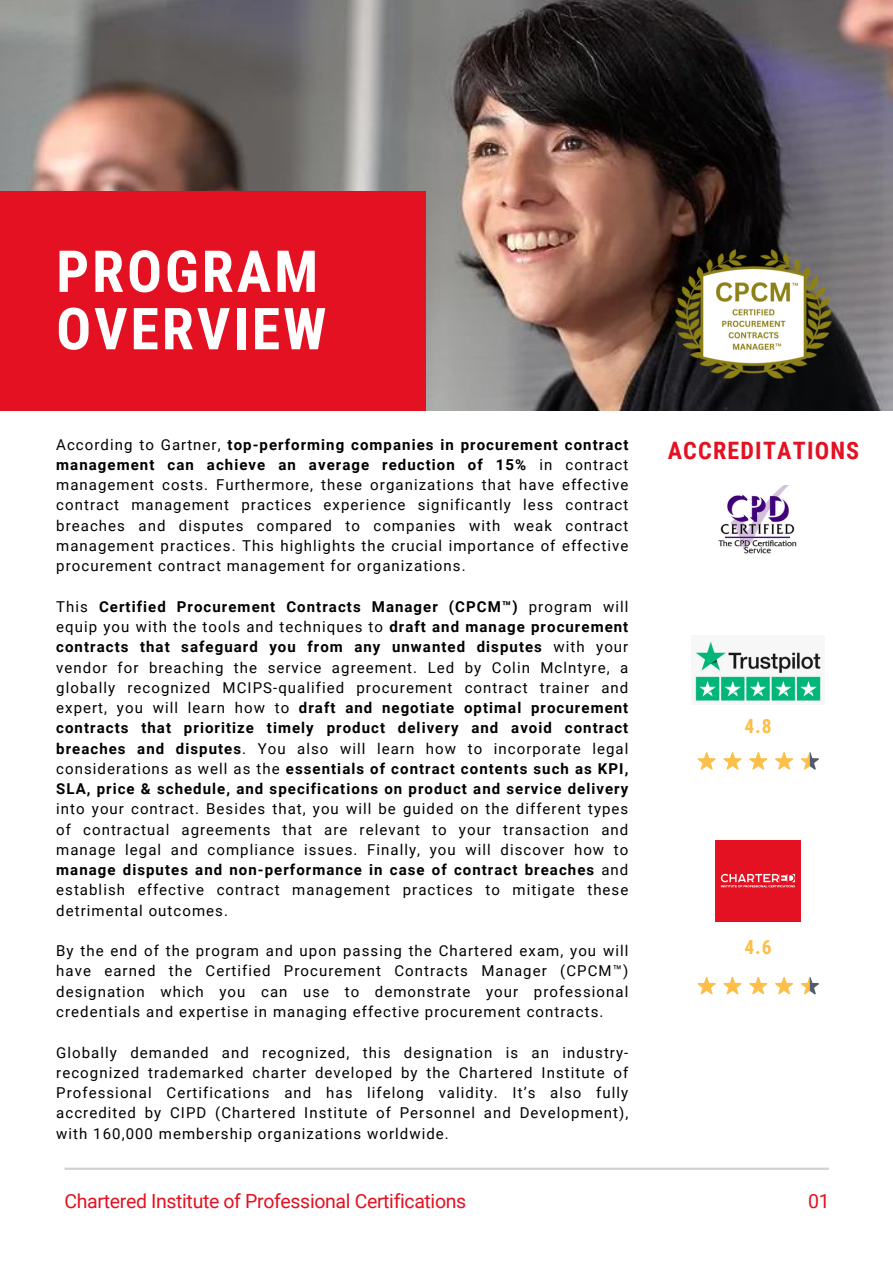
<style>
.page{position:relative;width:893px;height:1264px;background:#fff}
.page>*{position:absolute;margin:0;border:0;box-sizing:border-box;transform-origin:0 0}
.t1{font:700 57.9px/57.3px "Roboto Condensed";letter-spacing:.05em;color:#fff}
.t2{font:700 24px "Roboto Condensed";letter-spacing:.05em;color:#e31121}
.t3{font:19.5px "Roboto";letter-spacing:-.015em;color:#e31121}
.t4{font:700 19.5px "Roboto Condensed";color:#fcbf49}
.t5{font:15px/20.2px "Roboto";letter-spacing:.07em;color:#000;text-align:justify}
.s1{font-weight:700}
</style>
<div class="page">
<img style="left:0;top:0;width:892px;height:410px">
<div style="left:0;top:192px;width:425px;height:218px;background:#e31121"></div>
<hr style="left:65px;top:1167px;width:763px;height:2px;background:#d1d1d1">
<img style="left:672px;top:246px;width:162px;height:136px">
<img style="left:695px;top:641px;width:126px;height:60px">
<img style="left:715px;top:840px;width:85px;height:81px">
<svg style="left:697px;top:752px;width:122px;height:17px"></svg>
<svg style="left:697px;top:976px;width:122px;height:18px"></svg>
<img style="left:718px;top:486px;width:79px;height:68px">
<p class="t1" style="left:56px;top:243px;width:272px">PROGRAM<br>OVERVIEW</p>
<p class="t5" style="left:56px;top:434px;width:573px">According to Gartner, <span class="s1">top-performing companies in procurement contract management can achieve an average reduction of 15%</span> in contract management costs. Furthermore, these organizations that have effective contract management practices experience significantly less contract breaches and disputes compared to companies with weak contract management practices. This highlights the crucial importance of effective procurement contract management for organizations.</p>
<p class="t5" style="left:56px;top:596px;width:573px">This <span class="s1">Certified Procurement Contracts Manager (CPCM™)</span> program will equip you with the tools and techniques to <span class="s1">draft and manage procurement contracts that safeguard you from any unwanted disputes</span> with your vendor for breaching the service agreement. Led by Colin Mclntyre, a globally recognized MCIPS-qualified procurement contract trainer and expert, you will learn how to <span class="s1">draft and negotiate optimal procurement contracts that prioritize timely product delivery and avoid contract breaches and disputes</span>. You also will learn how to incorporate legal considerations as well as the <span class="s1">essentials of contract contents such as KPI, SLA, price &amp; schedule, and specifications on product and service delivery </span>into your contract. Besides that, you will be guided on the different types of contractual agreements that are relevant to your transaction and manage legal and compliance issues. Finally, you will discover how to <span class="s1">manage disputes and non-performance in case of contract breaches</span> and establish effective contract management practices to mitigate these detrimental outcomes.</p>
<p class="t5" style="left:56px;top:940px;width:573px">By the end of the program and upon passing the Chartered exam, you will have earned the Certified Procurement Contracts Manager (CPCM™) designation which you can use to demonstrate your professional credentials and expertise in managing effective procurement contracts.</p>
<p class="t5" style="left:56px;top:1042px;width:573px">Globally demanded and recognized, this designation is an industry&shy;recognized trademarked charter developed by the Chartered Institute of Professional Certifications and has lifelong validity. It’s also fully accredited by CIPD (Chartered Institute of Personnel and Development), with 160,000 membership organizations worldwide.</p>
<p class="t2" style="left:667px;top:437px;width:193px">ACCREDITATIONS</p>
<p class="t4" style="left:744px;top:715px;width:29px">4.8</p>
<p class="t4" style="left:744px;top:936px;width:29px">4.6</p>
<p class="t3" style="left:65px;top:1189px;width:403px">Chartered Institute of Professional Certifications</p>
<p class="t3" style="left:808px;top:1189px;width:23px">01</p>
</div>
